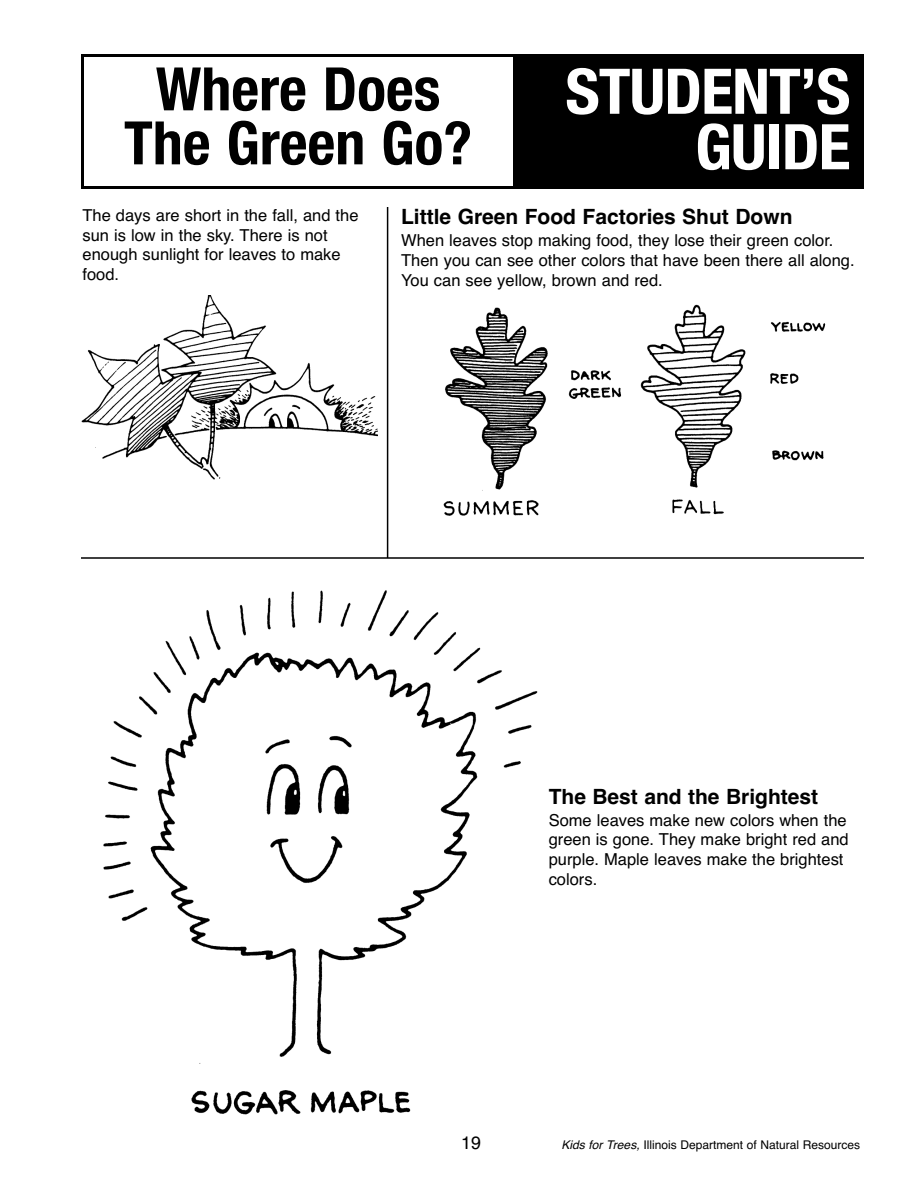
<style>
.page{position:relative;width:918px;height:1188px;background:#fff}
.page>*{position:absolute;margin:0;border:0;box-sizing:border-box;transform-origin:0 0}
.t1{font:700 condensed 63px/55.5px "Helvetica Neue LT Std";letter-spacing:-.015em;color:#fff;text-align:right;scale:1.05 1}
.t2{font:700 condensed 60px/54px "Helvetica Neue LT Std";color:#000;text-align:center}
.t3{font:700 21px "Helvetica";color:#000}
.t4{font:18px "Helvetica";color:#000}
.t5{font:16.5px/19.8px "Helvetica";color:#000}
.t6{font:12px "Helvetica";color:#000}
.s1{font-style:italic}
</style>
<div class="page">
<div style="left:81px;top:54px;width:783px;height:135px;border:3px solid #000"></div>
<div style="left:513px;top:54px;width:351px;height:135px;background:#000"></div>
<img style="left:81px;top:295px;width:297px;height:185px">
<img style="left:443px;top:304px;width:383px;height:212px">
<img style="left:103px;top:590px;width:435px;height:525px">
<hr style="left:81px;top:557px;width:783px;height:2px;background:#000">
<hr style="left:387px;top:207px;width:1px;height:351px;background:#000">
<h2 class="t2" style="left:124px;top:67px;width:350px">Where Does<br>The Green Go?</h2>
<h1 class="t1" style="left:565px;top:69px;width:273px">STUDENT’S<br>GUIDE</h1>
<p class="t5" style="left:82px;top:205px;width:278px">The days are short in the fall, and the sun is low in the sky. There is not enough sunlight for leaves to make food.</p>
<p class="t3" style="left:401px;top:205px;width:393px">Little Green Food Factories Shut Down</p>
<p class="t5" style="left:401px;top:230px;width:455px">When leaves stop making food, they lose their green color.<br>Then you can see other colors that have been there all along.<br>You can see yellow, brown and red.</p>
<p class="t3" style="left:549px;top:784px;width:271px">The Best and the Brightest</p>
<p class="t5" style="left:549px;top:810px;width:302px">Some leaves make new colors when the green is gone. They make bright red and purple. Maple leaves make the brightest colors.</p>
<p class="t4" style="left:461px;top:1132px;width:22px">19</p>
<p class="t6" style="left:562px;top:1138px;width:300px"><span class="s1">Kids for Trees,</span> Illinois Department of Natural Resources</p>
</div>
